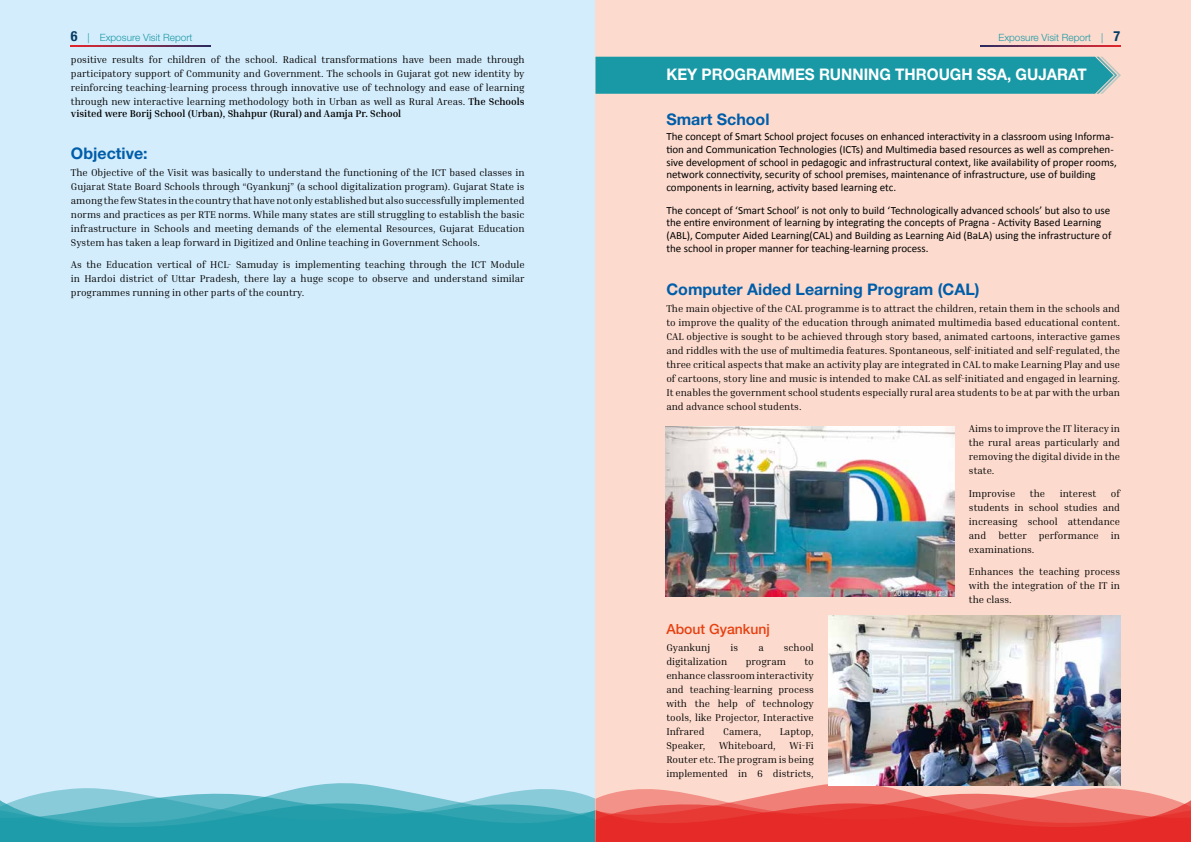
<style>
.page{position:relative;width:1191px;height:842px;background:#fff}
.page>*{position:absolute;margin:0;border:0;box-sizing:border-box;transform-origin:0 0}
.t1{font:700 16px "Helvetica Neue LT Std";color:#005da9}
.t2{font:700 16px "Helvetica Neue LT Std";color:#fff;scale:.95 1}
.t3{font:500 14px "Helvetica Neue LT Std";color:#e74011}
.t4{font:11px/12.6px "Calibri";color:#000}
.t5{font:10px/14px "Inria Serif";color:#000;text-align:justify}
.t6{font:700 10px "Inria Serif";color:#000}
.t7{font:300 10px "Helvetica Neue LT Std";color:#1999a6}
.s1{font-weight:700;font-stretch:condensed;font-size:14px;color:#053b63}
.s2{font-weight:700}
</style>
<div class="page">
<div style="left:0;top:0;width:595px;height:842px;background:#d4edfc"></div>
<div style="left:595px;top:0;width:596px;height:842px;background:#fcdbce"></div>
<svg style="left:0;top:782px;width:1191px;height:60px"></svg>
<svg style="left:981px;top:45px;width:139px;height:2px"></svg>
<svg style="left:71px;top:45px;width:139px;height:2px"></svg>
<img style="left:666px;top:426px;width:288px;height:170px">
<img style="left:828px;top:615px;width:292px;height:171px">
<div style="left:595px;top:57px;width:526px;height:37px;background:#1999a6"></div>
<p class="t7" style="left:71px;top:31px;width:123px"><span class="s1">6</span> | Exposure Visit Report</p>
<p class="t7" style="left:998px;top:31px;width:123px">Exposure Visit Report | <span class="s1">7</span></p>
<p class="t5" style="left:71px;top:53px;width:455px">positive results for children of the school. Radical transformations have been made through participatory support of Community and Government. The schools in Gujarat got new identity by reinforcing teaching-learning process through innovative use of technology and ease of learning through new interactive learning methodology both in Urban as well as Rural Areas. <span class="s2">The Schools</span></p>
<p class="t6" style="left:71px;top:107px;width:332px">visited were Borij School (Urban), Shahpur (Rural) and Aamja Pr. School</p>
<h1 class="t1" style="left:71px;top:143px;width:78px">Objective:</h1>
<p class="t5" style="left:71px;top:165px;width:455px">The Objective of the Visit was basically to understand the functioning of the ICT based classes in Gujarat State Board Schools through “Gyankunj” (a school digitalization program). Gujarat State is among the few States in the country that have not only established but also successfully implemented norms and practices as per RTE norms. While many states are still struggling to establish the basic infrastructure in Schools and meeting demands of the elemental Resources, Gujarat Education System has taken a leap forward in Digitized and Online teaching in Government Schools.</p>
<p class="t5" style="left:71px;top:258px;width:455px">As the Education vertical of HCL- Samuday is implementing teaching through the ICT Module in Hardoi district of Uttar Pradesh, there lay a huge scope to observe and understand similar programmes running in other parts of the country.</p>
<h1 class="t2" style="left:666px;top:64px;width:444px">KEY PROGRAMMES RUNNING THROUGH SSA, GUJARAT</h1>
<h1 class="t1" style="left:666px;top:109px;width:105px">Smart School</h1>
<p class="t4" style="left:666px;top:130px;width:452px">The concept of Smart School project focuses on enhanced interactivity in a classroom using Informa&shy;tion and Communication Technologies (ICTs) and Multimedia based resources as well as comprehen&shy;sive development of school in pedagogic and infrastructural context, like availability of proper rooms, network connectivity, security of school premises, maintenance of infrastructure, use of building components in learning, activity based learning etc.</p>
<p class="t4" style="left:666px;top:203px;width:446px">The concept of ‘Smart School’ is not only to build ‘Technologically advanced schools’ but also to use the entire environment of learning by integrating the concepts of Pragna - Activity Based Learning (ABL), Computer Aided Learning(CAL) and Building as Learning Aid (BaLA) using the infrastructure of the school in proper manner for teaching-learning process.</p>
<h1 class="t1" style="left:666px;top:279px;width:315px">Computer Aided Learning Program (CAL)</h1>
<p class="t5" style="left:666px;top:301px;width:455px">The main objective of the CAL programme is to attract the children, retain them in the schools and to improve the quality of the education through animated multimedia based educational content.<br>CAL objective is sought to be achieved through story based, animated cartoons, interactive games and riddles with the use of multimedia features. Spontaneous, self-initiated and self-regulated, the three critical aspects that make an activity play are integrated in CAL to make Learning Play and use of cartoons, story line and music is intended to make CAL as self-initiated and engaged in learning.<br>It enables the government school students especially rural area students to be at par with the urban and advance school students.</p>
<p class="t5" style="left:969px;top:422px;width:153px">Aims to improve the IT literacy in the rural areas particularly and removing the digital divide in the state.</p>
<p class="t5" style="left:969px;top:486px;width:48px">Improvise</p>
<p class="t5" style="left:1030px;top:486px;width:17px">the</p>
<p class="t5" style="left:1059px;top:486px;width:38px">interest</p>
<p class="t5" style="left:969px;top:486px;width:153px;text-indent:142px">of students in school studies and increasing school attendance and better performance in examinations.</p>
<p class="t5" style="left:969px;top:565px;width:153px">Enhances the teaching process with the integration of the IT in the class.</p>
<h2 class="t3" style="left:666px;top:621px;width:105px">About Gyankunj</h2>
<p class="t5" style="left:666px;top:640px;width:45px">Gyankunj</p>
<p class="t5" style="left:730px;top:640px;width:9px">is</p>
<p class="t5" style="left:758px;top:640px;width:7px">a</p>
<p class="t5" style="left:784px;top:640px;width:31px">school</p>
<p class="t5" style="left:666px;top:654px;width:62px">digitalization</p>
<p class="t5" style="left:746px;top:654px;width:42px">program</p>
<p class="t5" style="left:666px;top:654px;width:149px;text-indent:138px">to enhance classroom interactivity and teaching-learning process with the help of technology tools, like Projector, Interactive Infrared</p>
<p class="t5" style="left:723px;top:724px;width:40px">Camera,</p>
<p class="t5" style="left:780px;top:724px;width:36px">Laptop,</p>
<p class="t5" style="left:666px;top:738px;width:41px">Speaker,</p>
<p class="t5" style="left:719px;top:738px;width:58px">Whiteboard,</p>
<p class="t5" style="left:666px;top:738px;width:149px;text-indent:123px">Wi-Fi Router etc. The program is being implemented in 6 districts,</p>
</div>
